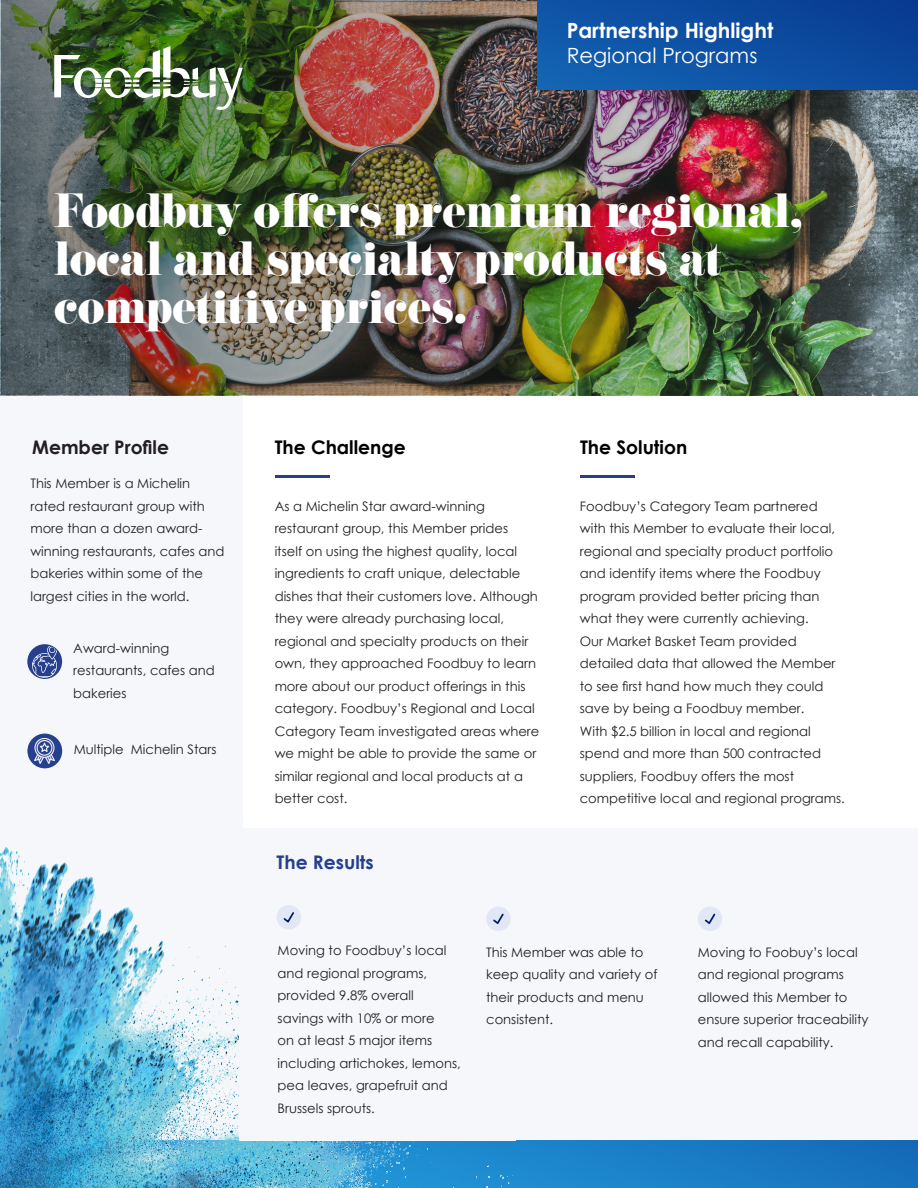
<style>
.page{position:relative;width:918px;height:1188px;background:#fff}
.page>*{position:absolute;margin:0;border:0;box-sizing:border-box;transform-origin:0 0}
.t1{font:42px/48px "Eloquent JF Pro";color:#fff}
.t2{font:700 21px "Century Gothic";color:#fff}
.t3{font:21px "Century Gothic";color:#fff}
.t4{font:700 18.75px "Century Gothic";color:#000}
.t5{font:700 18.75px "Century Gothic";color:#231f20}
.t6{font:700 18.75px "Century Gothic";color:#253f8e}
.t7{font:13.2px/22.5px "Century Gothic";color:#1f2020}
.t8{font:13.2px/22.5px "Century Gothic";color:#231f20}
</style>
<div class="page">
<div style="left:0;top:828px;width:918px;height:360px;background:#f5f7fb"></div>
<img style="left:517px;top:1140px;width:401px;height:48px">
<img style="left:0;top:847px;width:517px;height:341px">
<div style="left:240px;top:828px;width:276px;height:312px;background:#f5f7fb"></div>
<img style="left:1px;top:0;width:917px;height:395px">
<div style="left:0;top:396px;width:243px;height:432px;background:#f5f7fb"></div>
<img style="left:54px;top:46px;width:189px;height:64px">
<hr style="left:275px;top:476px;width:55px;height:2px;background:#253f8e">
<hr style="left:580px;top:476px;width:55px;height:2px;background:#253f8e">
<img style="left:537px;top:0;width:381px;height:90px">
<svg style="left:27px;top:643px;width:36px;height:37px"></svg>
<div style="left:26px;top:643px;width:38px;height:37px;border:2px solid #f5f7fb;border-radius:50%"></div>
<svg style="left:32px;top:645px;width:25px;height:33px"></svg>
<svg style="left:27px;top:733px;width:36px;height:36px"></svg>
<div style="left:26px;top:732px;width:38px;height:38px;border:2px solid #f5f7fb;border-radius:50%"></div>
<div style="left:277px;top:905px;width:24px;height:25px;background:#e2e7f6;border-radius:50%"></div>
<svg style="left:283px;top:912px;width:11px;height:11px"></svg>
<div style="left:486px;top:907px;width:25px;height:24px;background:#e2e7f6;border-radius:50%"></div>
<svg style="left:493px;top:913px;width:11px;height:11px"></svg>
<div style="left:698px;top:907px;width:24px;height:24px;background:#e2e7f6;border-radius:50%"></div>
<svg style="left:704px;top:913px;width:12px;height:11px"></svg>
<img style="left:35px;top:738px;width:20px;height:26px">
<p class="t2" style="left:567px;top:14px;width:208px">Partnership Highlight</p>
<p class="t3" style="left:567px;top:41px;width:192px">Regional Programs</p>
<p class="t1" style="left:54px;top:188px;width:750px">Foodbuy offers premium regional, local and specialty products at</p>
<p class="t1" style="left:54px;top:284px;width:415px">competitive prices.</p>
<p class="t5" style="left:32px;top:433px;width:138px">Member Profile</p>
<p class="t8" style="left:30px;top:472px;width:196px">This Member is a Michelin rated restaurant group with more than a dozen award&shy;winning restaurants, cafes and bakeries within some of the largest cities in the world.</p>
<p class="t8" style="left:73px;top:637px;width:143px">Award-winning restaurants, cafes and bakeries</p>
<p class="t8" style="left:74px;top:738px;width:144px">Multiple Michelin Stars</p>
<p class="t4" style="left:275px;top:433px;width:133px">The Challenge</p>
<p class="t4" style="left:580px;top:433px;width:109px">The Solution</p>
<p class="t7" style="left:275px;top:495px;width:266px">As a Michelin Star award-winning restaurant group, this Member prides<br>itself on using the highest quality, local ingredients to craft unique, delectable dishes that their customers love. Although they were already purchasing local, regional and specialty products on their own, they approached Foodbuy to learn more about our product offerings in this category. Foodbuy’s Regional and Local Category Team investigated areas where we might be able to provide the same or similar regional and local products at a better cost.</p>
<p class="t7" style="left:580px;top:495px;width:257px">Foodbuy’s Category Team partnered with this Member to evaluate their local, regional and specialty product portfolio and identify items where the Foodbuy program provided better pricing than what they were currently achieving.</p>
<p class="t7" style="left:580px;top:630px;width:257px">Our Market Basket Team provided detailed data that allowed the Member to see first hand how much they could save by being a Foodbuy member.</p>
<p class="t7" style="left:580px;top:720px;width:267px">With $2.5 billion in local and regional spend and more than 500 contracted suppliers, Foodbuy offers the most competitive local and regional programs.</p>
<p class="t6" style="left:277px;top:848px;width:99px">The Results</p>
<p class="t7" style="left:278px;top:939px;width:185px">Moving to Foodbuy’s local and regional programs, provided 9.8% overall savings with 10% or more<br>on at least 5 major items including artichokes, lemons, pea leaves, grapefruit and<br>Brussels sprouts.</p>
<p class="t7" style="left:486px;top:940px;width:173px">This Member was able to keep quality and variety of their products and menu consistent.</p>
<p class="t7" style="left:698px;top:940px;width:172px">Moving to Foobuy’s local and regional programs allowed this Member to ensure superior traceability and recall capability.</p>
</div>
